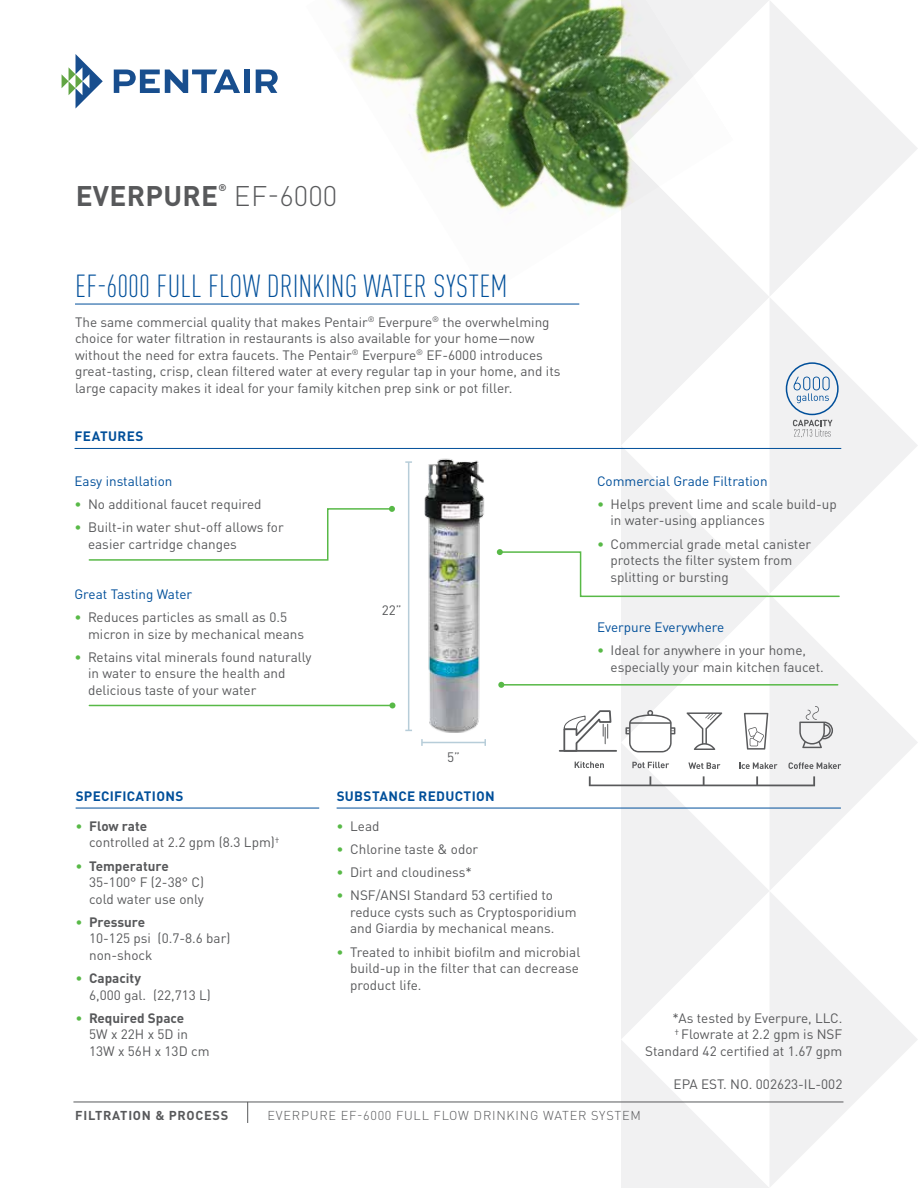
<style>
.page{position:relative;width:918px;height:1188px;background:#fff}
.page>*{position:absolute;margin:0;border:0;box-sizing:border-box;transform-origin:0 0}
.t1{font:300 condensed 31.5px "DIN Pro";letter-spacing:.005em;color:#004f9a}
.t2{font:700 28.05px "DIN Pro";letter-spacing:.01em;color:#58595b}
.t3{font:300 28.05px "DIN Pro";color:#58595b}
.t4{font:13.5px/16.5px "DIN Pro";color:#58595b}
.t5{font:13.5px "DIN Pro";color:#004f9a}
.t6{font:700 13.5px "DIN Pro";letter-spacing:.025em;color:#004f9a}
.t7{font:300 12.75px "DIN Pro";letter-spacing:.06em;color:#58595b}
.t8{font:700 12.75px "DIN Pro";letter-spacing:.06em;color:#58595b}
.t9{font:700 9.6px "DIN Pro";color:#58595b}
.s1{color:#58b947}
.s2{font-weight:700}
</style>
<div class="page">
<svg style="left:734px;top:0;width:183px;height:148px"></svg>
<svg style="left:621px;top:148px;width:297px;height:297px"></svg>
<svg style="left:621px;top:445px;width:297px;height:297px"></svg>
<svg style="left:621px;top:742px;width:297px;height:428px"></svg>
<svg style="left:621px;top:1039px;width:166px;height:149px"></svg>
<svg style="left:62px;top:54px;width:41px;height:55px"></svg>
<svg style="left:114px;top:70px;width:126px;height:23px"></svg>
<div style="left:244px;top:70px;width:5px;height:23px;background:#184e8e"></div>
<svg style="left:256px;top:70px;width:22px;height:23px"></svg>
<hr style="left:73px;top:1102px;width:770px;height:1px;background:#58595b">
<svg style="left:247px;top:1102px;width:1px;height:21px"></svg>
<img style="left:336px;top:0;width:398px;height:295px">
<hr style="left:76px;top:808px;width:243px;height:1px;background:#004f9a">
<hr style="left:337px;top:808px;width:504px;height:1px;background:#004f9a">
<hr style="left:75px;top:304px;width:504px;height:1px;background:#004f9a">
<img style="left:423px;top:458px;width:61px;height:286px">
<hr style="left:75px;top:448px;width:766px;height:1px;background:#004f9a">
<svg style="left:497px;top:549px;width:344px;height:49px"></svg>
<svg style="left:88px;top:506px;width:307px;height:55px"></svg>
<hr style="left:89px;top:705px;width:303px;height:1px;background:#58b947">
<svg style="left:389px;top:702px;width:6px;height:6px"></svg>
<hr style="left:501px;top:684px;width:337px;height:2px;background:#58b947">
<svg style="left:498px;top:682px;width:6px;height:6px"></svg>
<svg style="left:786px;top:362px;width:53px;height:75px"></svg>
<hr style="left:422px;top:742px;width:63px;height:1px;background:#b7cdd9">
<svg style="left:421px;top:739px;width:2px;height:7px"></svg>
<svg style="left:484px;top:739px;width:2px;height:7px"></svg>
<hr style="left:408px;top:462px;width:1px;height:268px;background:#b7cdd9">
<svg style="left:405px;top:461px;width:7px;height:2px"></svg>
<hr style="left:560px;top:750px;width:56px;height:2px;background:#58595b">
<svg style="left:563px;top:706px;width:278px;height:164px"></svg>
<h2 class="t2" style="left:76px;top:173px;width:144px">EVERPURE</h2>
<p class="t9" style="left:218px;top:180px;width:10px">®</p>
<h2 class="t3" style="left:234px;top:174px;width:105px">EF-6000</h2>
<h1 class="t1" style="left:75px;top:264px;width:434px">EF-6000 FULL FLOW DRINKING WATER SYSTEM</h1>
<p class="t4" style="left:75px;top:312px;width:487px">The same commercial quality that makes Pentair<sup>®</sup> Everpure<sup>®</sup> the overwhelming choice for water filtration in restaurants is also available for your home—now without the need for extra faucets. The Pentair<sup>®</sup> Everpure<sup>®</sup> EF-6000 introduces great-tasting, crisp, clean filtered water at every regular tap in your home, and its large capacity makes it ideal for your family kitchen prep sink or pot filler.</p>
<p class="t6" style="left:75px;top:425px;width:70px">FEATURES</p>
<p class="t5" style="left:75px;top:470px;width:99px">Easy installation</p>
<p class="t4" style="left:75px;top:494px;width:189px"><span class="s1">•</span> No additional faucet required</p>
<p class="t4" style="left:88px;top:518px;width:197px;text-indent:-14px"><span class="s1">•</span> Built-in water shut-off allows for easier cartridge changes</p>
<p class="t5" style="left:75px;top:583px;width:119px">Great Tasting Water</p>
<p class="t4" style="left:88px;top:608px;width:218px;text-indent:-14px"><span class="s1">•</span> Reduces particles as small as 0.5 micron in size by mechanical means</p>
<p class="t4" style="left:88px;top:647px;width:225px;text-indent:-14px"><span class="s1">•</span> Retains vital minerals found naturally in water to ensure the health and delicious taste of your water</p>
<p class="t6" style="left:76px;top:785px;width:109px">SPECIFICATIONS</p>
<p class="t4" style="left:89px;top:816px;width:192px;text-indent:-13px"><span class="s1">•</span> <span class="s2">Flow rate<br></span>controlled at 2.2 gpm (8.3 Lpm)<sup>†</sup></p>
<p class="t4" style="left:89px;top:856px;width:116px;text-indent:-14px"><span class="s1">•</span> <span class="s2">Temperature<br></span>35-100° F (2-38° C) cold water use only</p>
<p class="t4" style="left:89px;top:912px;width:143px;text-indent:-14px"><span class="s1">•</span> <span class="s2">Pressure<br></span>10-125 psi (0.7-8.6 bar) non-shock</p>
<p class="t4" style="left:89px;top:969px;width:123px;text-indent:-14px"><span class="s1">•</span> <span class="s2">Capacity<br></span>6,000 gal. (22,713 L)</p>
<p class="t4" style="left:89px;top:1008px;width:122px;text-indent:-14px"><span class="s1">•</span> <span class="s2">Required Space<br></span>5W x 22H x 5D in<br>13W x 56H x 13D cm</p>
<p class="t4" style="left:382px;top:601px;width:21px">22”</p>
<p class="t5" style="left:597px;top:470px;width:172px">Commercial Grade Filtration</p>
<p class="t4" style="left:611px;top:494px;width:228px;text-indent:-14px"><span class="s1">•</span> Helps prevent lime and scale build-up in water-using appliances</p>
<p class="t4" style="left:611px;top:534px;width:202px;text-indent:-14px"><span class="s1">•</span> Commercial grade metal canister protects the filter system from splitting or bursting</p>
<p class="t5" style="left:597px;top:616px;width:129px">Everpure Everywhere</p>
<p class="t4" style="left:611px;top:641px;width:215px;text-indent:-14px"><span class="s1">•</span> Ideal for anywhere in your home, especially your main kitchen faucet.</p>
<p class="t4" style="left:447px;top:747px;width:14px">5”</p>
<p class="t6" style="left:337px;top:785px;width:160px">SUBSTANCE REDUCTION</p>
<p class="t4" style="left:337px;top:816px;width:44px"><span class="s1">•</span> Lead</p>
<p class="t4" style="left:337px;top:839px;width:143px"><span class="s1">•</span> Chlorine taste &amp; odor</p>
<p class="t4" style="left:337px;top:863px;width:137px"><span class="s1">•</span> Dirt and cloudiness*</p>
<p class="t4" style="left:350px;top:886px;width:228px;text-indent:-14px"><span class="s1">•</span> NSF/ANSI Standard 53 certified to reduce cysts such as Cryptosporidium and Giardia by mechanical means.</p>
<p class="t4" style="left:350px;top:942px;width:232px;text-align:justify;text-indent:-14px"><span class="s1">•</span> Treated to inhibit biofilm and microbial build-up in the filter that can decrease product life.</p>
<p class="t4" style="left:645px;top:1008px;width:199px;text-align:right">*As tested by Everpure, LLC.<br><sup>†</sup> Flowrate at 2.2 gpm is NSF<br>Standard 42 certified at 1.67 gpm</p>
<p class="t4" style="left:674px;top:1074px;width:170px">EPA EST. NO. 002623-IL-002</p>
<p class="t8" style="left:75px;top:1105px;width:155px">FILTRATION &amp; PROCESS</p>
<p class="t7" style="left:268px;top:1106px;width:375px">EVERPURE EF-6000 FULL FLOW DRINKING WATER SYSTEM</p>
</div>
